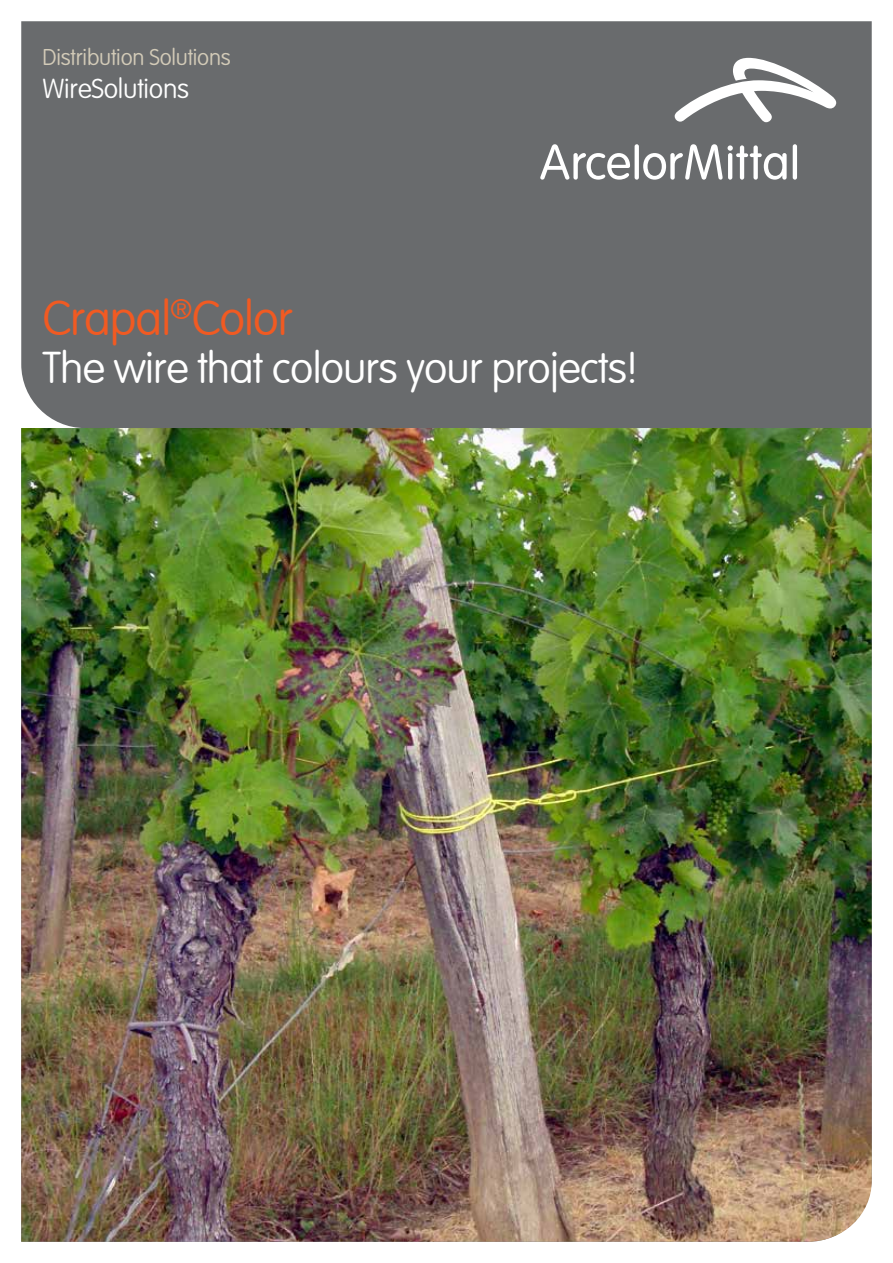
<style>
.page{position:relative;width:893px;height:1263px;background:#fff}
.page>*{position:absolute;margin:0;border:0;box-sizing:border-box;transform-origin:0 0}
.t1{font:100 48px "VAG Rounded";letter-spacing:-.02em;color:#f15a22}
.t2{font:100 43.5px "VAG Rounded";letter-spacing:-.02em;color:#fff}
.t3{font:100 27px "VAG Rounded Std";letter-spacing:-.01em;color:#fff}
.t4{font:100 22.5px "VAG Rounded Std";letter-spacing:-.01em;color:#d3cbb8}
</style>
<div class="page">
<div style="left:21px;top:21px;width:851px;height:407px;background:#696b6d"></div>
<img style="left:21px;top:428px;width:851px;height:814px">
<svg style="left:675px;top:58px;width:161px;height:64px"></svg>
<hr style="left:635px;top:144px;width:4px;height:36px;background:#fff;border-radius:2px">
<svg style="left:540px;top:144px;width:90px;height:36px"></svg>
<hr style="left:793px;top:144px;width:4px;height:36px;background:#fff;border-radius:2px">
<svg style="left:643px;top:144px;width:144px;height:36px"></svg>
<p class="t4" style="left:43px;top:44px;width:190px">Distribution Solutions</p>
<p class="t3" style="left:43px;top:73px;width:148px">WireSolutions</p>
<p class="t1" style="left:43px;top:290px;width:252px">Crapal<sup>®</sup>Color</p>
<p class="t2" style="left:43px;top:342px;width:597px">The wire that colours your projects!</p>
</div>
